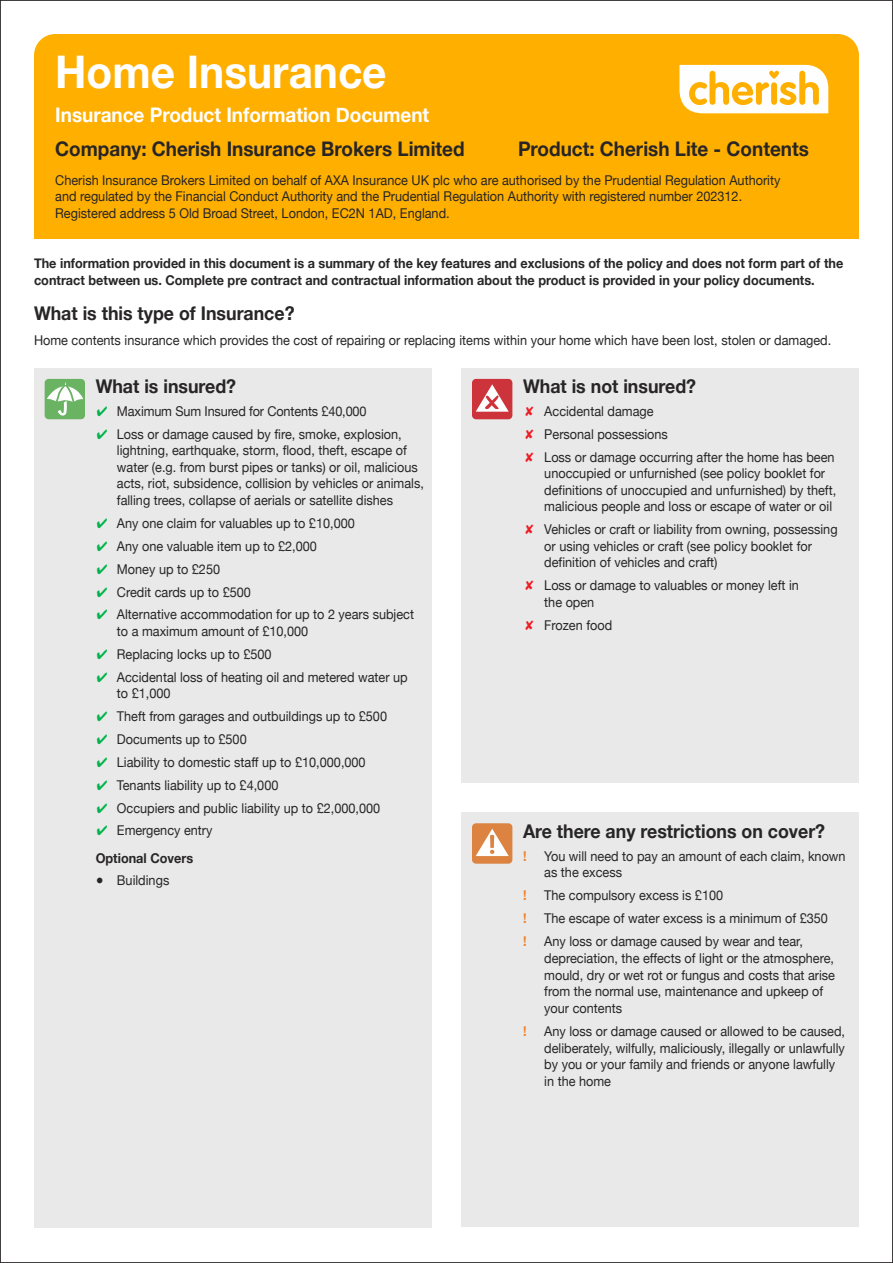
<style>
.page{position:relative;width:893px;height:1263px;background:#fff}
.page>*{position:absolute;margin:0;border:0;box-sizing:border-box;transform-origin:0 0}
.t1{font:700 45px "Helvetica Neue";color:#fff;scale:.94 1}
.t2{font:700 20.1px "Helvetica Neue";color:#272526;scale:.94 1}
.t3{font:700 20.1px "Helvetica Neue";color:#fff;scale:.94 1}
.t4{font:700 18.9px "Helvetica Neue";color:#272526;scale:.94 1}
.t5{font:13.5px/16.5px "Helvetica Neue";color:#272526;scale:.94 1}
.t6{font:700 13.5px/16.5px "Helvetica Neue";color:#272526;scale:.94 1}
.t7{font:700 13.5px "Helvetica Neue";color:#f08228;scale:.94 1}
.s1{font-family:"MS P Mincho";color:#00b34a}
.s2{font-weight:700}
.s3{font-family:"MS P Mincho";color:#ec1c24}
</style>
<div class="page">
<div style="left:34px;top:368px;width:398px;height:859px;background:#e9e9e9"></div>
<div style="left:461px;top:368px;width:398px;height:415px;background:#e9e9e9"></div>
<div style="left:34px;top:34px;width:825px;height:128px;background:#ffaf00;border-radius:21px"></div>
<div style="left:34px;top:119px;width:825px;height:119px;background:#ffaf00"></div>
<div style="left:45px;top:379px;width:40px;height:40px;background:#69b363;border-radius:4px"></div>
<svg style="left:47px;top:382px;width:37px;height:33px"></svg>
<div style="left:472px;top:379px;width:40px;height:40px;background:#cd333a;border-radius:4px"></div>
<svg style="left:476px;top:384px;width:33px;height:28px"></svg>
<svg style="left:679px;top:65px;width:149px;height:48px"></svg>
<div style="left:461px;top:813px;width:398px;height:414px;background:#e9e9e9"></div>
<div style="left:472px;top:823px;width:40px;height:41px;background:#dc8341;border-radius:4px"></div>
<svg style="left:476px;top:829px;width:33px;height:27px"></svg>
<h1 class="t1" style="left:55px;top:44px;width:354px">Home Insurance</h1>
<h2 class="t3" style="left:55px;top:102px;width:399px">Insurance Product Information Document</h2>
<h2 class="t2" style="left:55px;top:137px;width:437px">Company: Cherish Insurance Brokers Limited</h2>
<h2 class="t2" style="left:518px;top:137px;width:311px">Product: Cherish Lite - Contents</h2>
<p class="t5" style="left:55px;top:171px;width:773px">Cherish Insurance Brokers Limited on behalf of AXA Insurance UK plc who are authorised by the Prudential Regulation Authority and regulated by the Financial Conduct Authority and the Prudential Regulation Authority with registered number 202312.<br>Registered address 5 Old Broad Street, London, EC2N 1AD, England.</p>
<p class="t6" style="left:34px;top:255px;width:862px">The information provided in this document is a summary of the key features and exclusions of the policy and does not form part of the contract between us. Complete pre contract and contractual information about the product is provided in your policy documents.</p>
<h3 class="t4" style="left:34px;top:301px;width:279px">What is this type of Insurance?</h3>
<p class="t5" style="left:34px;top:332px;width:850px">Home contents insurance which provides the cost of repairing or replacing items within your home which have been lost, stolen or damaged.</p>
<h3 class="t4" style="left:96px;top:375px;width:151px">What is insured?</h3>
<p class="t5" style="left:96px;top:403px;width:290px"><span class="s1">✔</span> Maximum Sum Insured for Contents £40,000</p>
<p class="t5" style="left:117px;top:426px;width:328px;text-indent:-21px"><span class="s1">✔</span> Loss or damage caused by fire, smoke, explosion, lightning, earthquake, storm, flood, theft, escape of water (e.g. from burst pipes or tanks) or oil, malicious acts, riot, subsidence, collision by vehicles or animals, falling trees, collapse of aerials or satellite dishes</p>
<p class="t5" style="left:96px;top:515px;width:277px"><span class="s1">✔</span> Any one claim for valuables up to £10,000</p>
<p class="t5" style="left:96px;top:537px;width:237px"><span class="s1">✔</span> Any one valuable item up to £2,000</p>
<p class="t5" style="left:96px;top:560px;width:134px"><span class="s1">✔</span> Money up to £250</p>
<p class="t5" style="left:96px;top:583px;width:167px"><span class="s1">✔</span> Credit cards up to £500</p>
<p class="t5" style="left:117px;top:606px;width:318px;text-indent:-21px"><span class="s1">✔</span> Alternative accommodation for up to 2 years subject to a maximum amount of £10,000</p>
<p class="t5" style="left:96px;top:645px;width:189px"><span class="s1">✔</span> Replacing locks up to £500</p>
<p class="t5" style="left:117px;top:668px;width:311px;text-indent:-21px"><span class="s1">✔</span> Accidental loss of heating oil and metered water up to £1,000</p>
<p class="t5" style="left:96px;top:708px;width:311px"><span class="s1">✔</span> Theft from garages and outbuildings up to £500</p>
<p class="t5" style="left:96px;top:731px;width:162px"><span class="s1">✔</span> Documents up to £500</p>
<p class="t5" style="left:96px;top:753px;width:289px"><span class="s1">✔</span> Liability to domestic staff up to £10,000,000</p>
<p class="t5" style="left:96px;top:776px;width:196px"><span class="s1">✔</span> Tenants liability up to £4,000</p>
<p class="t5" style="left:96px;top:799px;width:304px"><span class="s1">✔</span> Occupiers and public liability up to £2,000,000</p>
<p class="t5" style="left:96px;top:817px;width:126px;line-height:27.2px"><span class="s1">✔</span> Emergency entry<br><span class="s2">Optional Covers</span></p>
<p class="t5" style="left:96px;top:872px;width:80px">● Buildings</p>
<h3 class="t4" style="left:523px;top:375px;width:186px">What is not insured?</h3>
<p class="t5" style="left:523px;top:400px;width:333px;line-height:23px"><span class="s3">✘</span> Accidental damage<br><span class="s3">✘</span> Personal possessions<br><span class="s3">✘</span> Loss or damage occurring after the home has been</p>
<p class="t5" style="left:544px;top:465px;width:312px">unoccupied or unfurnished (see policy booklet for definitions of unoccupied and unfurnished) by theft, malicious people and loss or escape of water or oil</p>
<p class="t5" style="left:544px;top:521px;width:314px;text-indent:-21px"><span class="s3">✘</span> Vehicles or craft or liability from owning, possessing or using vehicles or craft (see policy booklet for definition of vehicles and craft)</p>
<p class="t5" style="left:544px;top:577px;width:272px;text-indent:-21px"><span class="s3">✘</span> Loss or damage to valuables or money left in the open</p>
<p class="t5" style="left:523px;top:616px;width:96px"><span class="s3">✘</span> Frozen food</p>
<h3 class="t4" style="left:523px;top:819px;width:323px">Are there any restrictions on cover?</h3>
<p class="t7" style="left:523px;top:847px;width:5px">!</p>
<p class="t5" style="left:544px;top:847px;width:322px">You will need to pay an amount of each claim, known as the excess</p>
<p class="t7" style="left:523px;top:887px;width:5px">!</p>
<p class="t5" style="left:544px;top:887px;width:192px">The compulsory excess is £100</p>
<p class="t7" style="left:523px;top:910px;width:5px">!</p>
<p class="t5" style="left:544px;top:910px;width:303px">The escape of water excess is a minimum of £350</p>
<p class="t7" style="left:523px;top:933px;width:5px">!</p>
<p class="t5" style="left:544px;top:933px;width:311px">Any loss or damage caused by wear and tear, depreciation, the effects of light or the atmosphere, mould, dry or wet rot or fungus and costs that arise from the normal use, maintenance and upkeep of your contents</p>
<p class="t7" style="left:523px;top:1023px;width:5px">!</p>
<p class="t5" style="left:544px;top:1023px;width:322px">Any loss or damage caused or allowed to be caused, deliberately, wilfully, maliciously, illegally or unlawfully by you or your family and friends or anyone lawfully in the home</p>
</div>
